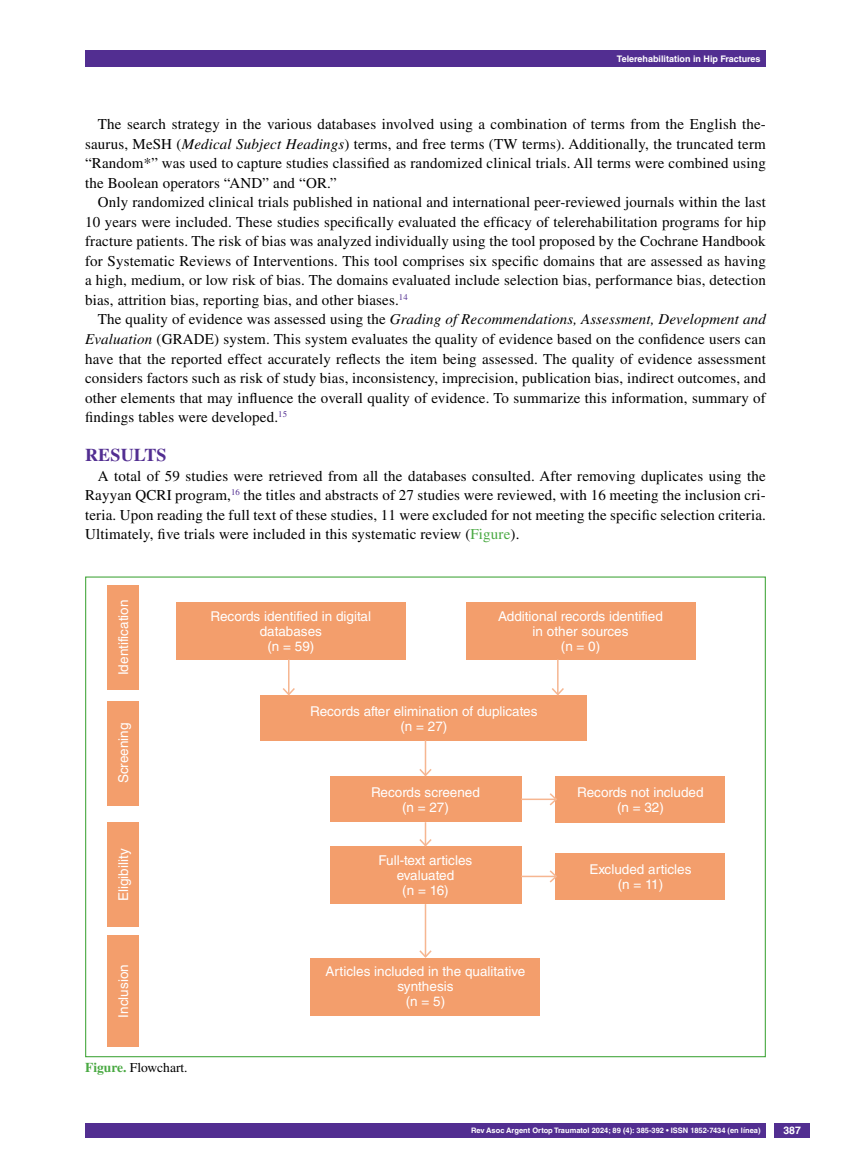
<style>
.page{position:relative;width:851px;height:1170px;background:#fff}
.page>*{position:absolute;margin:0;border:0;box-sizing:border-box;transform-origin:0 0}
.t1{font:700 18px "Times LT Std";letter-spacing:.01em;color:#522e91}
.t2{font:15px/19.5px "Times LT Std";letter-spacing:.01em;color:#000;text-align:justify}
.t3{font:13.5px/15px "Helvetica LT Std";color:#fff;text-align:center}
.t4{font:13.5px "Times LT Std";color:#000}
.t5{font:700 10.5px "Helvetica LT Std";color:#fff}
.t6{font:700 9px "Helvetica LT Std";color:#fff}
.t7{font:700 7.5px "Helvetica LT Std";color:#fff}
.s1{font-style:italic}
.s2{color:#49a942}
.s3{font-weight:700;color:#49a942}
</style>
<div class="page">
<div style="left:85px;top:50px;width:680px;height:17px;background:#522e91"></div>
<div style="left:85px;top:1123px;width:680px;height:14px;background:#522e91"></div>
<div style="left:774px;top:1123px;width:35px;height:14px;background:#522e91"></div>
<div style="left:85px;top:576px;width:680px;height:481px;background:#fff;border:1px solid #49a942"></div>
<div style="left:176px;top:602px;width:229px;height:57px;background:#f39e6c"></div>
<div style="left:466px;top:602px;width:229px;height:57px;background:#f39e6c"></div>
<div style="left:311px;top:957px;width:229px;height:58px;background:#f39e6c"></div>
<div style="left:330px;top:846px;width:191px;height:58px;background:#f39e6c"></div>
<div style="left:330px;top:776px;width:191px;height:46px;background:#f39e6c"></div>
<div style="left:555px;top:776px;width:170px;height:47px;background:#f39e6c"></div>
<div style="left:555px;top:853px;width:170px;height:46px;background:#f39e6c"></div>
<div style="left:260px;top:695px;width:327px;height:46px;background:#f39e6c"></div>
<hr style="left:288px;top:659px;width:1px;height:35px;background:#f6b691">
<svg style="left:283px;top:686px;width:12px;height:9px"></svg>
<hr style="left:557px;top:659px;width:1px;height:35px;background:#f6b691">
<svg style="left:552px;top:686px;width:12px;height:9px"></svg>
<hr style="left:424px;top:740px;width:2px;height:35px;background:#f6b691">
<svg style="left:419px;top:767px;width:13px;height:9px"></svg>
<hr style="left:424px;top:904px;width:2px;height:52px;background:#f6b691">
<svg style="left:417px;top:948px;width:16px;height:10px"></svg>
<hr style="left:424px;top:822px;width:2px;height:23px;background:#f6b691">
<svg style="left:419px;top:837px;width:13px;height:10px"></svg>
<hr style="left:521px;top:798px;width:35px;height:2px;background:#f6b691">
<svg style="left:548px;top:793px;width:9px;height:13px"></svg>
<hr style="left:521px;top:875px;width:35px;height:2px;background:#f6b691">
<svg style="left:548px;top:870px;width:9px;height:13px"></svg>
<div style="left:107px;top:935px;width:32px;height:111px;background:#f39e6c"></div>
<div style="left:107px;top:822px;width:32px;height:105px;background:#f39e6c"></div>
<div style="left:107px;top:700px;width:32px;height:105px;background:#f39e6c"></div>
<div style="left:107px;top:585px;width:32px;height:104px;background:#f39e6c"></div>
<p class="t6" style="left:616px;top:53px;width:145px">Telerehabilitation in Hip Fractures</p>
<p class="t2" style="left:85px;top:114px;width:682px;text-indent:13px">The search strategy in the various databases involved using a combination of terms from the English the&shy;saurus, MeSH (<span class="s1">Medical Subject Headings</span>) terms, and free terms (TW terms). Additionally, the truncated term “Random*” was used to capture studies classified as randomized clinical trials. All terms were combined using the Boolean operators “AND” and “OR.”</p>
<p class="t2" style="left:85px;top:192px;width:682px;text-indent:13px">Only randomized clinical trials published in national and international peer-reviewed journals within the last 10 years were included. These studies specifically evaluated the efficacy of telerehabilitation programs for hip fracture patients. The risk of bias was analyzed individually using the tool proposed by the Cochrane Handbook for Systematic Reviews of Interventions. This tool comprises six specific domains that are assessed as having a high, medium, or low risk of bias. The domains evaluated include selection bias, performance bias, detection bias, attrition bias, reporting bias, and other biases.<sup>14</sup></p>
<p class="t2" style="left:85px;top:309px;width:682px;text-indent:13px">The quality of evidence was assessed using the <span class="s1">Grading of Recommendations, Assessment, Development and Evaluation</span> (GRADE) system. This system evaluates the quality of evidence based on the confidence users can have that the reported effect accurately reflects the item being assessed. The quality of evidence assessment considers factors such as risk of study bias, inconsistency, imprecision, publication bias, indirect outcomes, and other elements that may influence the overall quality of evidence. To summarize this information, summary of findings tables were developed.<sup>15</sup></p>
<p class="t1" style="left:85px;top:444px;width:83px">RESULTS</p>
<p class="t2" style="left:85px;top:465px;width:682px;text-indent:13px">A total of 59 studies were retrieved from all the databases consulted. After removing duplicates using the Rayyan QCRI program,<sup>16</sup> the titles and abstracts of 27 studies were reviewed, with 16 meeting the inclusion cri&shy;teria. Upon reading the full text of these studies, 11 were excluded for not meeting the specific selection criteria.<br>Ultimately, five trials were included in this systematic review (<span class="s2">Figure</span>).</p>
<p class="t3" style="left:116px;top:675px;width:77px;rotate:-90deg">Identification</p>
<p class="t3" style="left:116px;top:783px;width:62px;rotate:-90deg">Screening</p>
<p class="t3" style="left:116px;top:901px;width:54px;rotate:-90deg">Eligibility</p>
<p class="t3" style="left:210px;top:608px;width:162px">Records identified in digital databases<br>(n = 59)</p>
<p class="t3" style="left:498px;top:608px;width:166px">Additional records identified in other sources<br>(n = 0)</p>
<p class="t3" style="left:310px;top:703px;width:229px">Records after elimination of duplicates (n = 27)</p>
<p class="t3" style="left:371px;top:784px;width:110px">Records screened (n = 27)</p>
<p class="t3" style="left:577px;top:784px;width:128px">Records not included (n = 32)</p>
<p class="t3" style="left:378px;top:852px;width:95px">Full-text articles evaluated<br>(n = 16)</p>
<p class="t3" style="left:589px;top:861px;width:104px">Excluded articles (n = 11)</p>
<p class="t3" style="left:116px;top:1017px;width:55px;rotate:-90deg">Inclusion</p>
<p class="t4" style="left:85px;top:1060px;width:104px"><span class="s3">Figure.</span> Flowchart.</p>
<p class="t3" style="left:325px;top:964px;width:201px">Articles included in the qualitative synthesis<br>(n = 5)</p>
<p class="t7" style="left:471px;top:1125px;width:291px">Rev Asoc Argent Ortop Traumatol 2024; 89 (4): 385-392 • ISSN 1852-7434 (en línea)</p>
<p class="t5" style="left:783px;top:1124px;width:19px">387</p>
</div>
